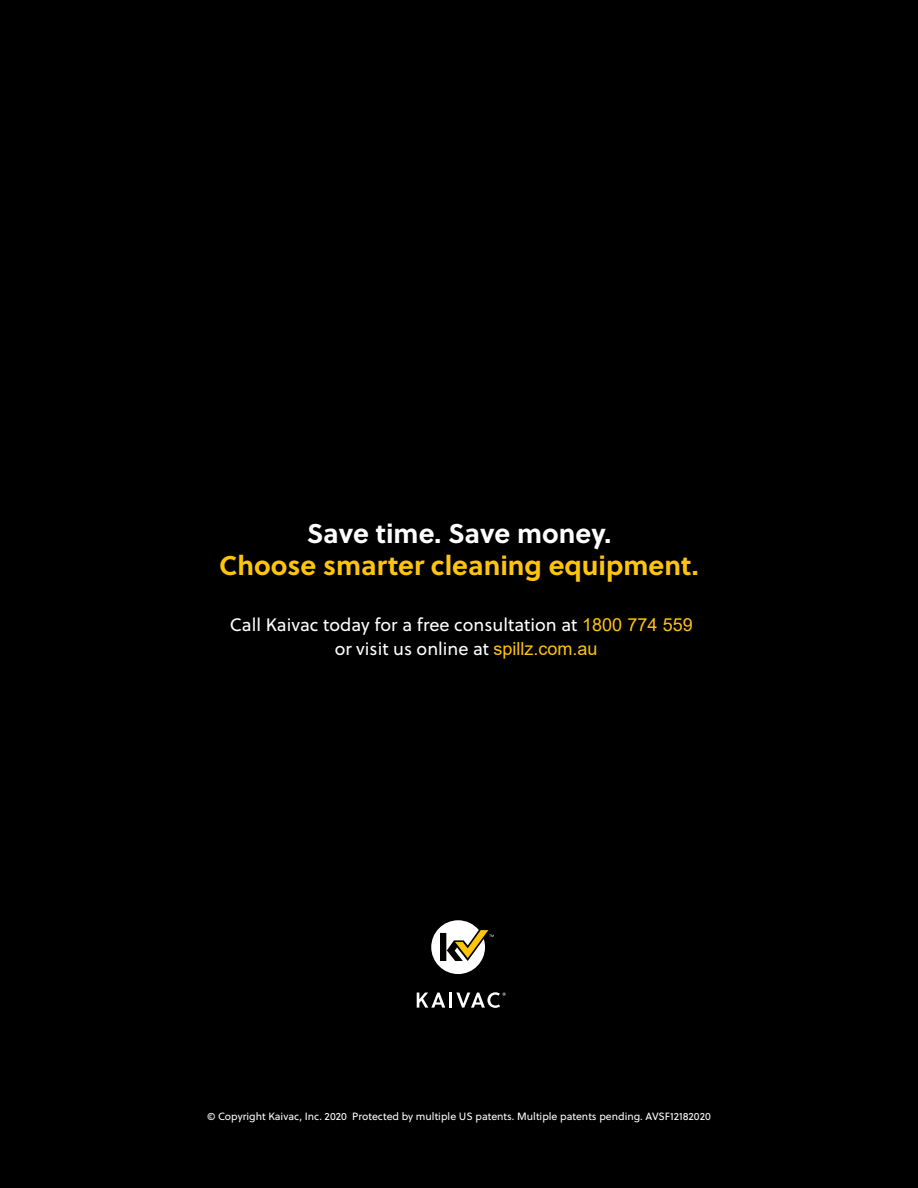
<style>
.page{position:relative;width:918px;height:1188px;background:#000}
.page>*{position:absolute;margin:0;border:0;box-sizing:border-box;transform-origin:0 0}
.t1{font:700 27px "Soleil";color:#ffc40c}
.t2{font:700 27px "Soleil";color:#fff}
.t3{font:18px/24.2px "Soleil";color:#fff;text-align:center}
.t4{font:10.5px "Soleil";color:#fff}
.s1{font-family:"Arial";color:#ffc40c}
</style>
<div class="page">
<svg style="left:417px;top:992px;width:89px;height:16px"></svg>
<svg style="left:431px;top:920px;width:63px;height:55px"></svg>
<h1 class="t2" style="left:307px;top:512px;width:306px">Save time. Save money.</h1>
<h1 class="t1" style="left:219px;top:545px;width:481px">Choose smarter cleaning equipment.</h1>
<h2 class="t3" style="left:230px;top:612px;width:464px">Call Kaivac today for a free consultation at <span class="s1">1800 774 559 </span>or visit us online at <span class="s1">spillz.com.au</span></h2>
<p class="t4" style="left:207px;top:1109px;width:505px">© Copyright Kaivac, Inc. 2020 Protected by multiple US patents. Multiple patents pending. AVSF12182020</p>
</div>
